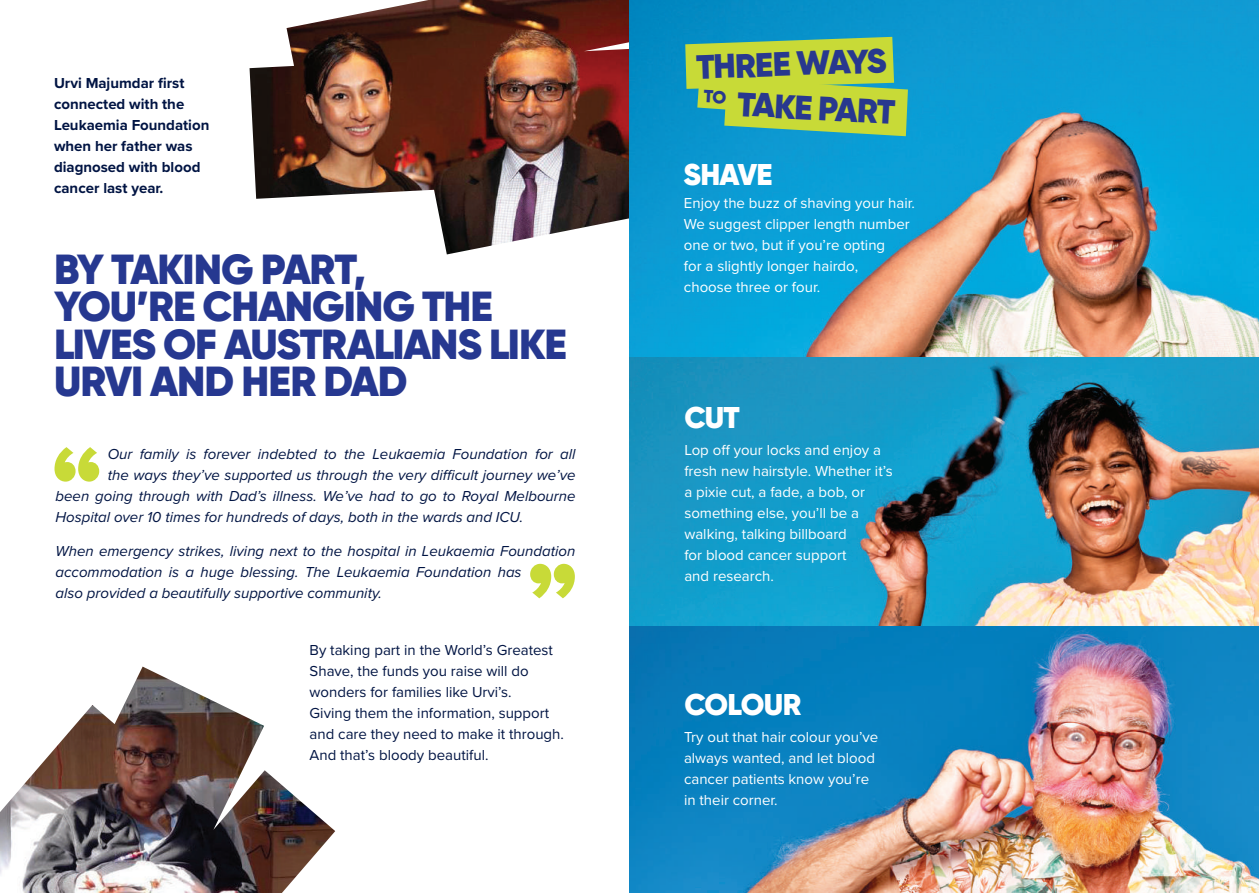
<style>
.page{position:relative;width:1259px;height:893px;background:#fff}
.page>*{position:absolute;margin:0;border:0;box-sizing:border-box;transform-origin:0 0}
.t1{font:900 42px/37.5px "Gilroy";letter-spacing:-.03em;color:#263890}
.t2{font:900 33.75px "Gilroy";color:#28388e}
.t3{font:900 30px "Gilroy";letter-spacing:-.03em;color:#fff}
.t4{font:italic 15px/21px "Proxima Nova";color:#001443}
.t5{font:15px/21px "Proxima Nova";color:#fff}
.t6{font:15px/21px "Proxima Nova";color:#001443}
.t7{font:700 15px/21px "Proxima Nova";color:#001443}
</style>
<div class="page">
<img style="left:249px;top:0;width:380px;height:254px">
<img style="left:0;top:667px;width:335px;height:226px">
<img style="left:629px;top:0;width:630px;height:893px">
<svg style="left:54px;top:447px;width:45px;height:35px"></svg>
<svg style="left:530px;top:564px;width:45px;height:34px"></svg>
<svg style="left:685px;top:37px;width:223px;height:99px;background:#a4cd52"></svg>
<p class="t7" style="left:54px;top:72px;width:157px">Urvi Majumdar first connected with the<br>Leukaemia Foundation when her father was diagnosed with blood cancer last year.</p>
<h1 class="t1" style="left:54px;top:250px;width:514px">BY TAKING PART,<br>YOU’RE CHANGING THE<br>LIVES OF AUSTRALIANS LIKE<br>URVI AND HER DAD</h1>
<p class="t4" style="left:108px;top:443px;width:469px">Our family is forever indebted to the Leukaemia Foundation for all</p>
<p class="t4" style="left:108px;top:464px;width:469px">the ways they’ve supported us through the very difficult journey we’ve</p>
<p class="t4" style="left:56px;top:485px;width:521px">been going through with Dad’s illness. We’ve had to go to Royal Melbourne</p>
<p class="t4" style="left:56px;top:506px;width:469px">Hospital over 10 times for hundreds of days, both in the wards and ICU.</p>
<p class="t4" style="left:56px;top:539px;width:521px">When emergency strikes, living next to the hospital in Leukaemia Foundation accommodation is a huge blessing. The Leukaemia Foundation has<br>also provided a beautifully supportive community.</p>
<p class="t6" style="left:310px;top:638px;width:256px">By taking part in the World’s Greatest Shave, the funds you raise will do wonders for families like Urvi’s.<br>Giving them the information, support and care they need to make it through.<br>And that’s bloody beautiful.</p>
<h2 class="t2" style="left:696px;top:46px;width:192px;rotate:-2deg">THREE WAYS</h2>
<h2 class="t2" style="left:738px;top:82px;width:159px;rotate:3deg">TAKE PART</h2>
<h3 class="t3" style="left:683px;top:155px;width:91px">SHAVE</h3>
<p class="t5" style="left:684px;top:191px;width:232px">Enjoy the buzz of shaving your hair.<br>We suggest clipper length number one or two, but if you’re opting<br>for a slightly longer hairdo,<br>choose three or four.</p>
<h3 class="t3" style="left:684px;top:399px;width:57px">CUT</h3>
<p class="t5" style="left:684px;top:439px;width:210px">Lop off your locks and enjoy a fresh new hairstyle. Whether it’s a pixie cut, a fade, a bob, or something else, you’ll be a walking, talking billboard<br>for blood cancer support<br>and research.</p>
<h3 class="t3" style="left:684px;top:685px;width:119px">COLOUR</h3>
<p class="t5" style="left:684px;top:726px;width:196px">Try out that hair colour you’ve always wanted, and let blood cancer patients know you’re in their corner.</p>
</div>
